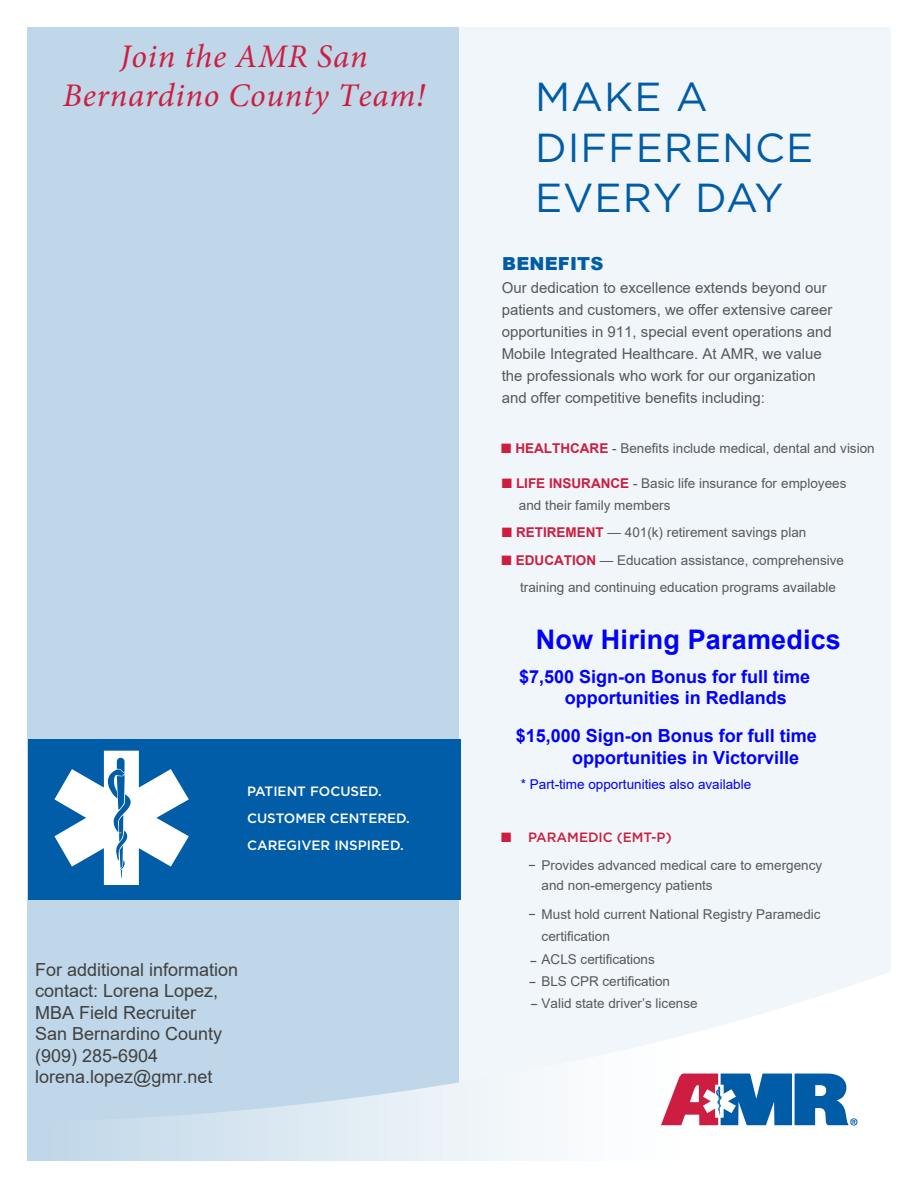
<style>
.page{position:relative;width:918px;height:1188px;background:#fff}
.page>*{position:absolute;margin:0;border:0;box-sizing:border-box;transform-origin:0 0}
.t1{font:40.5px/50.2px "Gotham";letter-spacing:.025em;color:#015ca7}
.t2{font:italic 33px/39.6px "Minion Pro";letter-spacing:.025em;color:#cd1e41;text-align:center}
.t3{font:700 27px "Arial";letter-spacing:.005em;color:#00f}
.t4{font:18px/21.6px "Arial";color:#404040}
.t5{font:700 18px/21.1px "Arial";color:#00f}
.t6{font:900 18px "Arial";letter-spacing:.01em;color:#015ca7}
.t7{font:15px/22px "Arial";color:#57585a}
.t8{font:15px "Gotham";color:#57585a}
.t9{font:13.5px/22.5px "Arial";color:#57585a}
.t10{font:500 13.5px/27px "Gotham";color:#fff}
.t11{font:13.5px "Arial";color:#00f}
.t12{font:500 13.5px "Gotham";color:#cd1d40}
.s1{color:#cd1d40}
.s2{font-weight:700;color:#cd1d40}
.s3{font-style:inherit}
.s4{font-family:"Gotham";font-size:15px}
</style>
<div class="page">
<div style="left:27px;top:27px;width:864px;height:1134px;background:#f1f6fa"></div>
<div style="left:27px;top:27px;width:432px;height:1134px;background:#bfd7e8"></div>
<svg style="left:131px;top:972px;width:760px;height:189px"></svg>
<svg style="left:661px;top:1074px;width:197px;height:52px"></svg>
<div style="left:28px;top:739px;width:432px;height:161px;background:#015da7"></div>
<svg style="left:54px;top:751px;width:135px;height:134px"></svg>
<h2 class="t2" style="left:63px;top:36px;width:364px">Join the AMR San<br>Bernardino County Team!</h2>
<p class="t10" style="left:247px;top:778px;width:164px">PATIENT FOCUSED.<br>CUSTOMER CENTERED.<br>CAREGIVER INSPIRED.</p>
<h3 class="t4" style="left:35px;top:958px;width:205px">For additional information contact: Lorena Lopez,<br>MBA Field Recruiter<br>San Bernardino County (909) 285-6904 lorena.lopez@gmr.net</h3>
<h1 class="t1" style="left:535px;top:71px;width:280px">MAKE A<br>DIFFERENCE<br>EVERY DAY</h1>
<h3 class="t6" style="left:502px;top:250px;width:103px">BENEFITS</h3>
<p class="t7" style="left:502px;top:276px;width:332px">Our dedication to excellence extends beyond our patients and customers, we offer extensive career opportunities in 911, special event operations and Mobile Integrated Healthcare. At AMR, we value the professionals who work for our organization and offer competitive benefits including:</p>
<p class="t9" style="left:501px;top:437px;width:375px"><span class="s1">■</span> <span class="s2">HEALTHCARE</span> - Benefits include medical, dental and vision</p>
<p class="t9" style="left:519px;top:472px;width:329px;line-height:22px;text-indent:-17px"><span class="s1">■</span> <span class="s2">LIFE INSURANCE</span> - Basic life insurance for employees and their family members</p>
<p class="t9" style="left:502px;top:521px;width:306px"><span class="s1">■</span> <span class="s2">RETIREMENT</span> — 401(k) retirement savings plan</p>
<p class="t9" style="left:520px;top:547px;width:325px;line-height:26.5px;text-indent:-19px"><span class="s1">■</span> <span class="s2">EDUCATION</span> — Education assistance, comprehensive training and continuing education programs available</p>
<h3 class="t3" style="left:536px;top:621px;width:307px">Now Hiring Paramedics</h3>
<h3 class="t5" style="left:565px;top:667px;width:247px;text-indent:-45px">$7,500 Sign-on Bonus for full time opportunities in Redlands</h3>
<h3 class="t5" style="left:572px;top:725px;width:246px;line-height:21.8px;text-indent:-56px">$15,000 Sign-on Bonus for full time opportunit<span class="s3">i</span>es in Victorville</h3>
<p class="t11" style="left:521px;top:775px;width:232px">* Part-time opportunities also available</p>
<p class="t12" style="left:501px;top:828px;width:172px">■ PARAMEDIC (EMT-P)</p>
<p class="t9" style="left:542px;top:855px;width:282px;line-height:20.5px;text-indent:-14px"><span class="s4">–</span> Provides advanced medical care to emergency and non-emergency patients</p>
<p class="t9" style="left:542px;top:902px;width:281px;text-indent:-13px"><span class="s4">–</span> Must hold current National Registry Paramedic certification<br>ACLS certifications<br>BLS CPR certification<br>Valid state driver’s license</p>
<p class="t8" style="left:537px;top:972px;width:9px;rotate:-180deg">–</p>
<p class="t8" style="left:537px;top:993px;width:9px;rotate:-180deg">–</p>
<p class="t8" style="left:538px;top:1014px;width:9px;rotate:-180deg">–</p>
</div>
